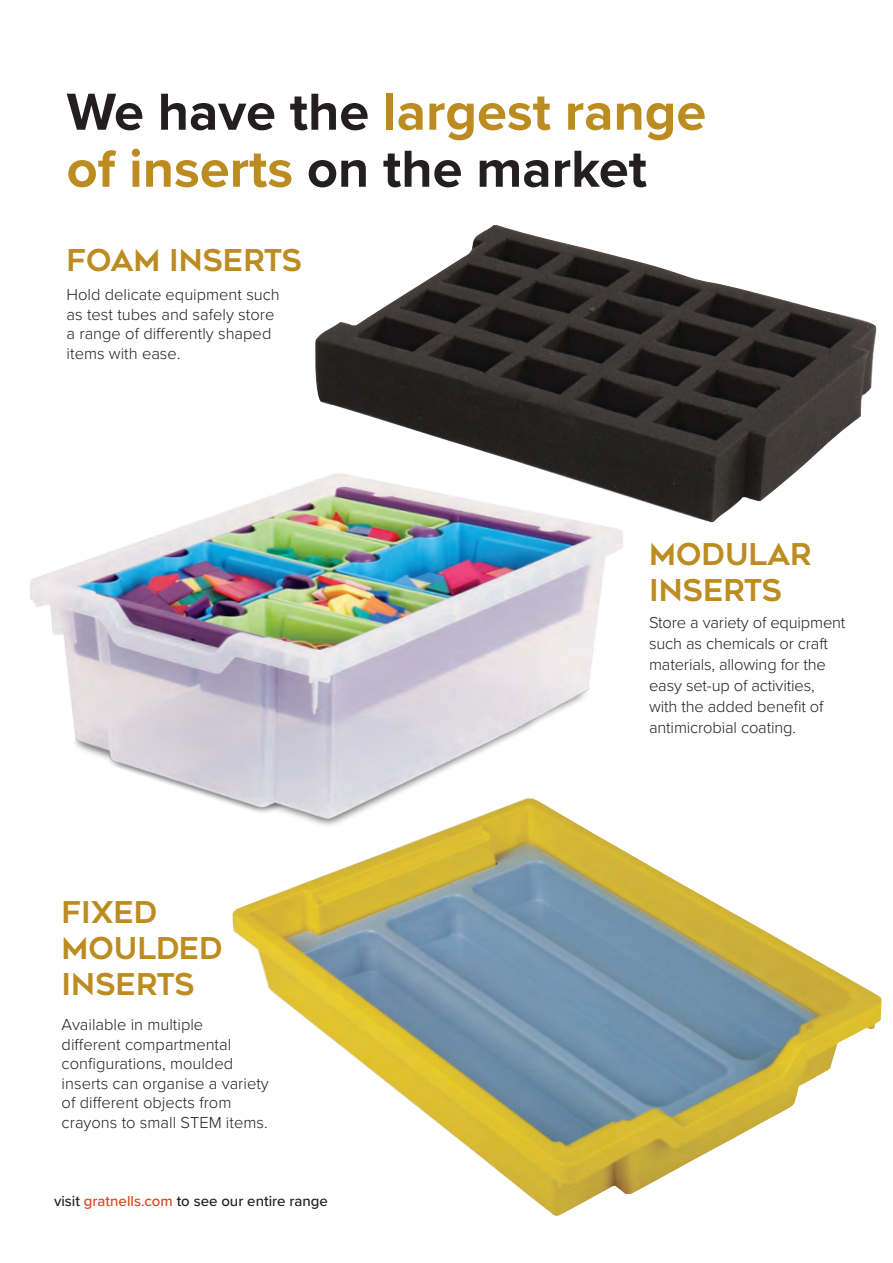
<style>
.page{position:relative;width:893px;height:1263px;background:#fff}
.page>*{position:absolute;margin:0;border:0;box-sizing:border-box;transform-origin:0 0}
.t1{font:700 54px/57px "Proxima Nova";color:#bd8c21}
.t2{font:700 30px/36px "Geometos Neue";color:#bd8c21}
.t3{font:300 16.5px/19.5px "Proxima Nova";color:#231f20}
.t4{font:500 15px "Proxima Nova";color:#231f20}
.s1{color:#231f20}
.s2{color:#d9441e}
</style>
<div class="page">
<img style="left:233px;top:847px;width:648px;height:369px">
<img style="left:30px;top:481px;width:593px;height:366px">
<img style="left:314px;top:225px;width:562px;height:297px">
<h1 class="t1" style="left:67px;top:82px;width:641px"><span class="s1">We have the</span> largest range of inserts <span class="s1">on the market</span></h1>
<h2 class="t2" style="left:67px;top:243px;width:237px">FOAM INSERTS</h2>
<p class="t3" style="left:67px;top:284px;width:215px">Hold delicate equipment such as test tubes and safely store a range of differently shaped items with ease.</p>
<h2 class="t2" style="left:62px;top:895px;width:163px">FIXED<br>MOULDED<br>INSERTS</h2>
<p class="t3" style="left:62px;top:1014px;width:209px">Available in multiple<br>different compartmental configurations, moulded inserts can organise a variety of different objects from crayons to small STEM items.</p>
<p class="t4" style="left:54px;top:1190px;width:275px">visit <span class="s2">gratnells.com</span> to see our entire range</p>
<h2 class="t2" style="left:649px;top:537px;width:164px">MODULAR<br>INSERTS</h2>
<p class="t3" style="left:649px;top:611px;width:198px;line-height:21px">Store a variety of equipment such as chemicals or craft materials, allowing for the easy set-up of activities, with the added benefit of antimicrobial coating.</p>
</div>
